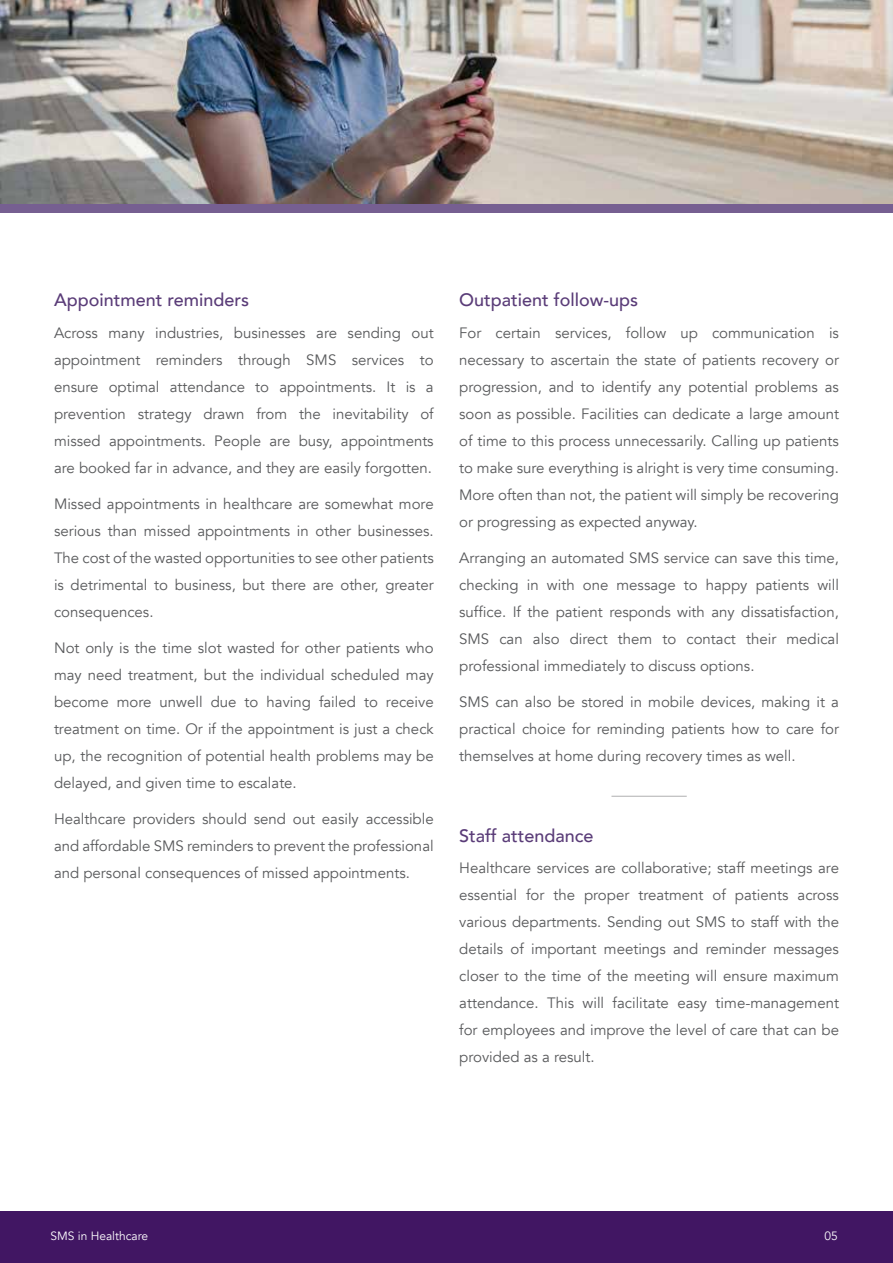
<style>
.page{position:relative;width:893px;height:1263px;background:#fff}
.page>*{position:absolute;margin:0;border:0;box-sizing:border-box;transform-origin:0 0}
.t1{font:500 18px "Avenir";color:#5a3c78}
.t2{font:15px/27px "Avenir";color:#58595b;text-align:justify}
.t3{font:12px "Avenir";color:#fff}
</style>
<div class="page">
<div style="left:0;top:1212px;width:893px;height:51px;background:#411663"></div>
<img style="left:0;top:0;width:893px;height:204px">
<div style="left:0;top:204px;width:893px;height:9px;background:#765f91"></div>
<hr style="left:611px;top:796px;width:76px;height:1px;background:#afafb0">
<p class="t1" style="left:54px;top:284px;width:197px">Appointment reminders</p>
<p class="t2" style="left:54px;top:319px;width:381px">Across many industries, businesses are sending out appointment reminders through SMS services to ensure optimal attendance to appointments. It is a prevention strategy drawn from the inevitability of missed appointments. People are busy, appointments are booked far in advance, and they are easily forgotten.</p>
<p class="t2" style="left:54px;top:490px;width:381px">Missed appointments in healthcare are somewhat more serious than missed appointments in other businesses.<br>The cost of the wasted opportunities to see other patients is detrimental to business, but there are other, greater consequences.</p>
<p class="t2" style="left:54px;top:634px;width:381px">Not only is the time slot wasted for other patients who may need treatment, but the individual scheduled may become more unwell due to having failed to receive treatment on time. Or if the appointment is just a check up, the recognition of potential health problems may be delayed, and given time to escalate.</p>
<p class="t2" style="left:54px;top:805px;width:381px">Healthcare providers should send out easily accessible and affordable SMS reminders to prevent the professional and personal consequences of missed appointments.</p>
<p class="t1" style="left:459px;top:284px;width:181px">Outpatient follow-ups</p>
<p class="t2" style="left:459px;top:319px;width:381px">For certain services, follow up communication is necessary to ascertain the state of patients recovery or progression, and to identify any potential problems as soon as possible. Facilities can dedicate a large amount of time to this process unnecessarily. Calling up patients to make sure everything is alright is very time consuming.<br>More often than not, the patient will simply be recovering or progressing as expected anyway.</p>
<p class="t2" style="left:459px;top:544px;width:381px">Arranging an automated SMS service can save this time, checking in with one message to happy patients will suffice. If the patient responds with any dissatisfaction, SMS can also direct them to contact their medical professional immediately to discuss options.</p>
<p class="t2" style="left:459px;top:688px;width:381px">SMS can also be stored in mobile devices, making it a practical choice for reminding patients how to care for themselves at home during recovery times as well.</p>
<p class="t1" style="left:459px;top:820px;width:136px">Staff attendance</p>
<p class="t2" style="left:459px;top:855px;width:381px">Healthcare services are collaborative; staff meetings are essential for the proper treatment of patients across various departments. Sending out SMS to staff with the details of important meetings and reminder messages closer to the time of the meeting will ensure maximum attendance. This will facilitate easy time-management for employees and improve the level of care that can be provided as a result.</p>
<p class="t3" style="left:50px;top:1229px;width:99px">SMS in Healthcare</p>
<p class="t3" style="left:824px;top:1229px;width:15px">05</p>
</div>
